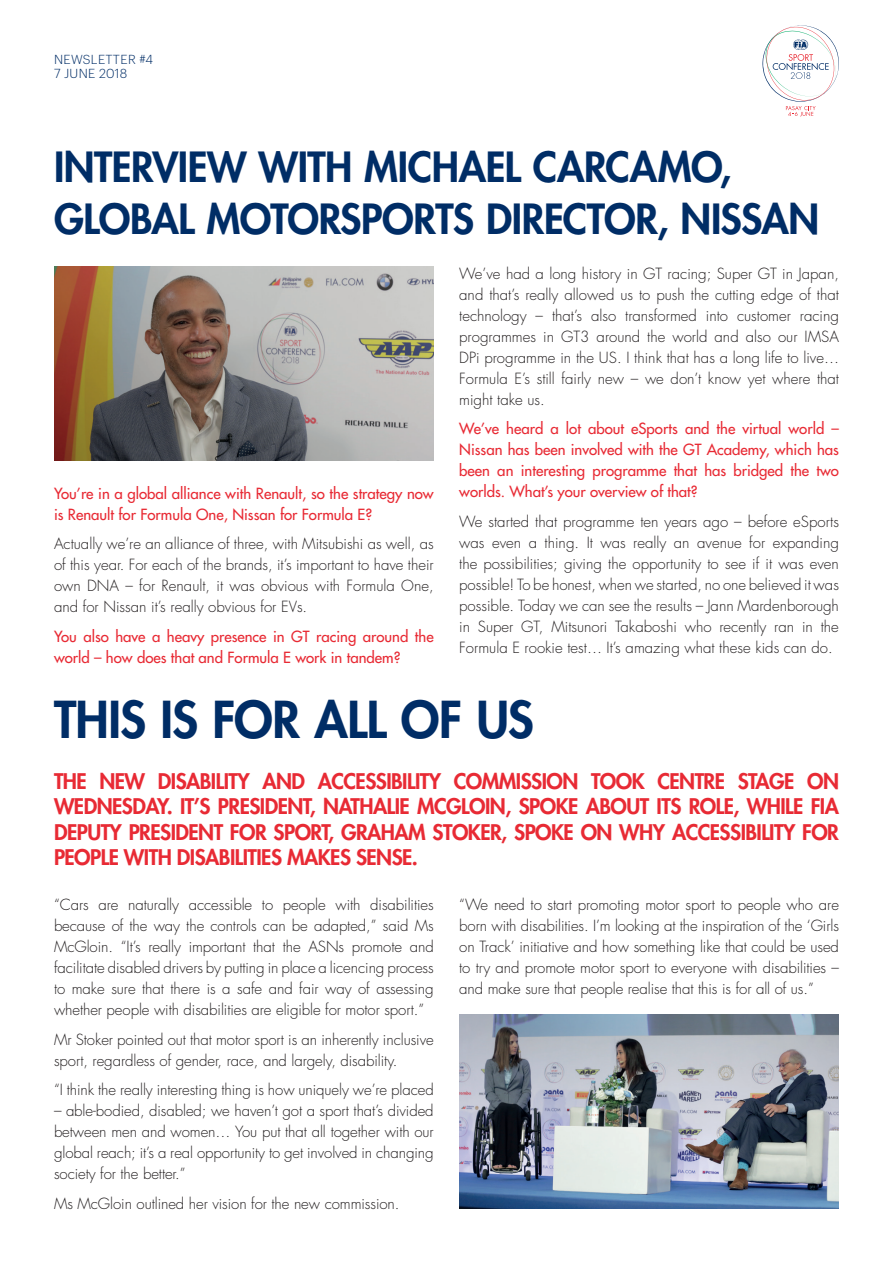
<style>
.page{position:relative;width:893px;height:1263px;background:#fff}
.page>*{position:absolute;margin:0;border:0;box-sizing:border-box;transform-origin:0 0}
.t1{font:800 49.5px "Futura Std";letter-spacing:-.015em;color:#002d66}
.t2{font:800 40.5px/51.4px "Futura Std";letter-spacing:-.01em;color:#002d66}
.t3{font:800 21px/25.2px "Futura Std";letter-spacing:-.025em;color:#e82a34;text-align:justify}
.t4{font:300 15px/21px "Futura Std";letter-spacing:-.005em;color:#231f20;text-align:justify}
.t5{font:500 15px/21px "Futura Std";color:#e82a34}
.t6{font:300 12.75px/13px "Graphik";letter-spacing:.025em;color:#002d66}
</style>
<div class="page">
<svg style="left:762px;top:25px;width:77px;height:91px"></svg>
<img style="left:54px;top:266px;width:380px;height:195px">
<img style="left:459px;top:1014px;width:380px;height:195px">
<p class="t6" style="left:54px;top:52px;width:101px">NEWSLETTER #4<br>7 JUNE 2018</p>
<h2 class="t2" style="left:54px;top:142px;width:767px">INTERVIEW WITH MICHAEL CARCAMO,<br>GLOBAL MOTORSPORTS DIRECTOR, NISSAN</h2>
<p class="t5" style="left:54px;top:483px;width:381px">You’re in a global alliance with Renault, so the strategy now is Renault for Formula One, Nissan for Formula E?</p>
<p class="t4" style="left:54px;top:534px;width:381px">Actually we’re an alliance of three, with Mitsubishi as well, as of this year. For each of the brands, it’s important to have their own DNA – for Renault, it was obvious with Formula One, and for Nissan it’s really obvious for EVs.</p>
<p class="t5" style="left:54px;top:626px;width:381px">You also have a heavy presence in GT racing around the world – how does that and Formula E work in tandem?</p>
<p class="t4" style="left:459px;top:263px;width:381px">We’ve had a long history in GT racing; Super GT in Japan, and that’s really allowed us to push the cutting edge of that technology – that’s also transformed into customer racing programmes in GT3 around the world and also our IMSA DPi programme in the US. I think that has a long life to live… Formula E’s still fairly new – we don’t know yet where that might take us.</p>
<p class="t5" style="left:459px;top:418px;width:381px;text-align:justify">We’ve heard a lot about eSports and the virtual world – Nissan has been involved with the GT Academy, which has been an interesting programme that has bridged the two worlds. What’s your overview of that?</p>
<p class="t4" style="left:459px;top:511px;width:381px">We started that programme ten years ago – before eSports was even a thing. It was really an avenue for expanding the possibilities; giving the opportunity to see if it was even possible! To be honest, when we started, no one believed it was possible. Today we can see the results – Jann Mardenborough in Super GT, Mitsunori Takaboshi who recently ran in the Formula E rookie test… It’s amazing what these kids can do.</p>
<h1 class="t1" style="left:54px;top:689px;width:481px">THIS IS FOR ALL OF US</h1>
<p class="t3" style="left:54px;top:769px;width:786px">THE NEW DISABILITY AND ACCESSIBILITY COMMISSION TOOK CENTRE STAGE ON WEDNESDAY. IT’S PRESIDENT, NATHALIE MCGLOIN, SPOKE ABOUT ITS ROLE, WHILE FIA DEPUTY PRESIDENT FOR SPORT, GRAHAM STOKER, SPOKE ON WHY ACCESSIBILITY FOR PEOPLE WITH DISABILITIES MAKES SENSE.</p>
<p class="t4" style="left:54px;top:895px;width:381px">“Cars are naturally accessible to people with disabilities because of the way the controls can be adapted,” said Ms McGloin. “It’s really important that the ASNs promote and facilitate disabled drivers by putting in place a licencing process to make sure that there is a safe and fair way of assessing whether people with disabilities are eligible for motor sport.”</p>
<p class="t4" style="left:54px;top:1029px;width:381px">Mr Stoker pointed out that motor sport is an inherently inclusive sport, regardless of gender, race, and largely, disability.</p>
<p class="t4" style="left:54px;top:1080px;width:381px">“I think the really interesting thing is how uniquely we’re placed</p>
<p class="t4" style="left:54px;top:1101px;width:381px">– able-bodied, disabled; we haven’t got a sport that’s divided between men and women… You put that all together with our global reach; it’s a real opportunity to get involved in changing society for the better.”</p>
<p class="t4" style="left:54px;top:1193px;width:347px">Ms McGloin outlined her vision for the new commission.</p>
<p class="t4" style="left:459px;top:895px;width:381px">“We need to start promoting motor sport to people who are born with disabilities. I’m looking at the inspiration of the ‘Girls on Track’ initiative and how something like that could be used to try and promote motor sport to everyone with disabilities – and make sure that people realise that this is for all of us.”</p>
</div>
